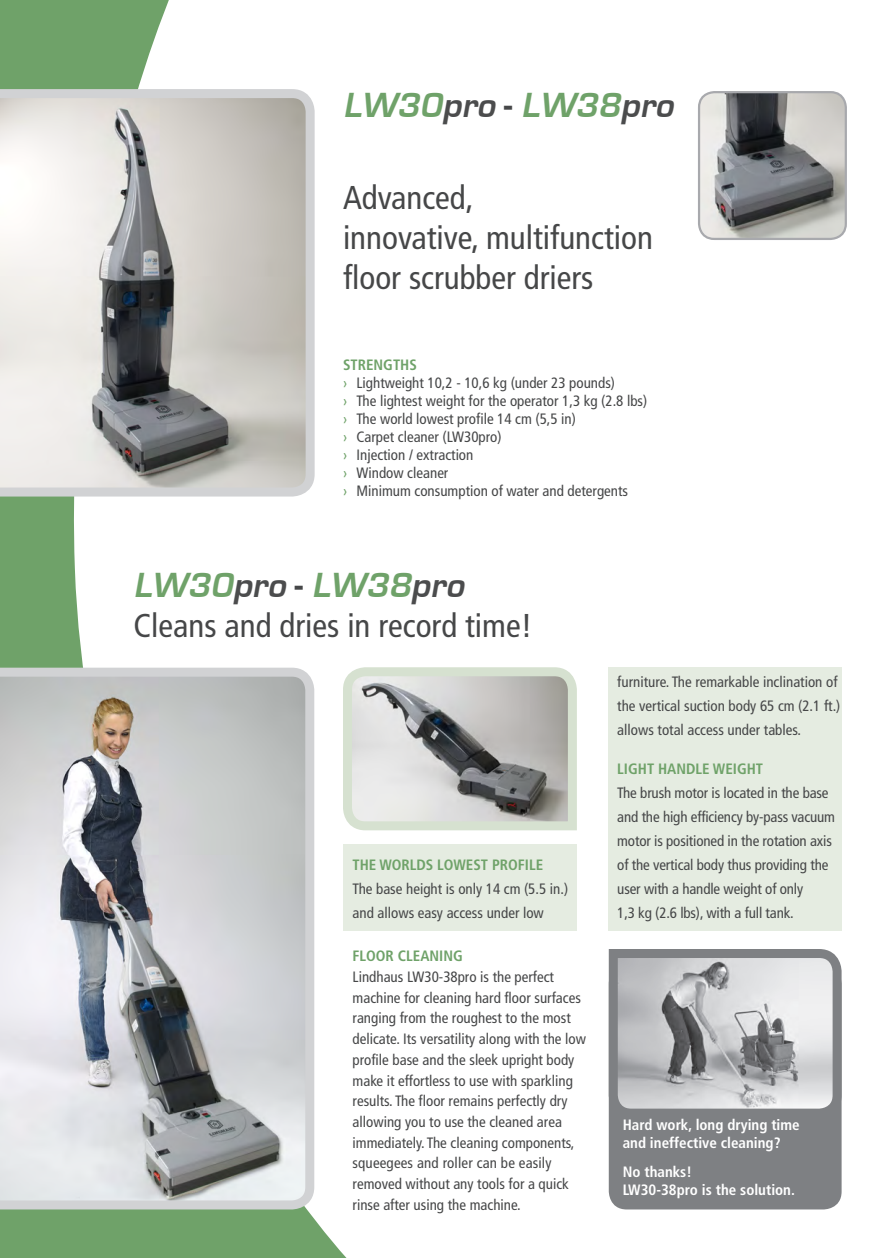
<style>
.page{position:relative;width:888px;height:1258px;background:#fff}
.page>*{position:absolute;margin:0;border:0;box-sizing:border-box;transform-origin:0 0}
.t1{font:italic 700 36px "Eurostile";color:#6fa269}
.t2{font:condensed 33px "Frutiger";color:#464748}
.t3{font:condensed 15px/20.7px "Frutiger";color:#464748}
.t4{font:700 condensed 15px "Frutiger";color:#fff}
.t5{font:700 condensed 15px "Frutiger";color:#6fa269}
.s1{color:#4b4c4d}
.s2{font-style:normal;color:#464748}
.s3{color:#6fa269}
</style>
<div class="page">
<div style="left:343px;top:845px;width:234px;height:86px;background:#e5ece1"></div>
<div style="left:608px;top:667px;width:234px;height:264px;background:#e5ece1"></div>
<svg style="left:357px;top:667px;width:220px;height:164px;background:#b7b9b6"></svg>
<svg style="left:0;top:0;width:357px;height:1258px"></svg>
<svg style="left:0;top:89px;width:315px;height:407px;background:#c4c2bf"></svg>
<svg style="left:0;top:668px;width:314px;height:541px;background:#bebfc2"></svg>
<img style="left:699px;top:92px;width:147px;height:147px">
<div style="left:698px;top:91px;width:149px;height:149px;border:2px solid #a8a9ad;border-radius:15px"></div>
<div style="left:609px;top:966px;width:233px;height:243px;background:#7e8083;border-radius:18px"></div>
<svg style="left:608px;top:949px;width:234px;height:173px"></svg>
<p class="t1" style="left:343px;top:85px;width:339px">LW30<span class="s1">pro</span> <span class="s2">-</span> LW38<span class="s1">pro</span></p>
<p class="t2" style="left:343px;top:179px;width:132px">Advanced,</p>
<p class="t2" style="left:343px;top:218px;width:311px">innovative, multifunction</p>
<p class="t2" style="left:343px;top:258px;width:252px">floor scrubber driers</p>
<p class="t5" style="left:343px;top:356px;width:75px">STRENGTHS</p>
<p class="t3" style="left:343px;top:373px;width:274px"><span class="s3">›</span> Lightweight 10,2 - 10,6 kg (under 23 pounds)</p>
<p class="t3" style="left:343px;top:391px;width:306px"><span class="s3">›</span> The lightest weight for the operator 1,3 kg (2.8 lbs)</p>
<p class="t3" style="left:343px;top:409px;width:235px"><span class="s3">›</span> The world lowest profile 14 cm (5,5 in)</p>
<p class="t3" style="left:343px;top:427px;width:160px"><span class="s3">›</span> Carpet cleaner (LW30pro)</p>
<p class="t3" style="left:343px;top:445px;width:132px"><span class="s3">›</span> Injection / extraction</p>
<p class="t3" style="left:343px;top:463px;width:107px"><span class="s3">›</span> Window cleaner</p>
<p class="t3" style="left:343px;top:481px;width:287px"><span class="s3">›</span> Minimum consumption of water and detergents</p>
<p class="t1" style="left:134px;top:566px;width:339px">LW30<span class="s1">pro</span> <span class="s2">-</span> LW38<span class="s1">pro</span></p>
<p class="t2" style="left:134px;top:606px;width:400px">Cleans and dries in record time!</p>
<p class="t5" style="left:353px;top:856px;width:192px">THE WORLDS LOWEST PROFILE</p>
<p class="t3" style="left:353px;top:878px;width:217px">The base height is only 14 cm (5.5 in.)</p>
<p class="t3" style="left:353px;top:902px;width:193px">and allows easy access under low</p>
<p class="t5" style="left:353px;top:947px;width:112px">FLOOR CLEANING</p>
<p class="t3" style="left:353px;top:966px;width:235px">Lindhaus LW30-38pro is the perfect machine for cleaning hard floor surfaces ranging from the roughest to the most delicate. Its versatility along with the low profile base and the sleek upright body make it effortless to use with sparkling results. The floor remains perfectly dry allowing you to use the cleaned area immediately. The cleaning components, squeegees and roller can be easily removed without any tools for a quick rinse after using the machine.</p>
<p class="t3" style="left:617px;top:670px;width:225px;line-height:24px">furniture. The remarkable inclination of the vertical suction body 65 cm (2.1 ft.) allows total access under tables.</p>
<p class="t5" style="left:617px;top:760px;width:147px">LIGHT HANDLE WEIGHT</p>
<p class="t3" style="left:617px;top:781px;width:219px;line-height:24px">The brush motor is located in the base and the high efficiency by-pass vacuum motor is positioned in the rotation axis</p>
<p class="t3" style="left:617px;top:853px;width:213px;line-height:24px">of the vertical body thus providing the user with a handle weight of only</p>
<p class="t3" style="left:617px;top:902px;width:178px">1,3 kg (2.6 lbs), with a full tank.</p>
<p class="t4" style="left:623px;top:1116px;width:178px">Hard work, long drying time</p>
<p class="t4" style="left:623px;top:1134px;width:159px">and ineffective cleaning?</p>
<p class="t4" style="left:623px;top:1163px;width:71px">No thanks!</p>
<p class="t4" style="left:623px;top:1181px;width:174px">LW30-38pro is the solution.</p>
</div>
